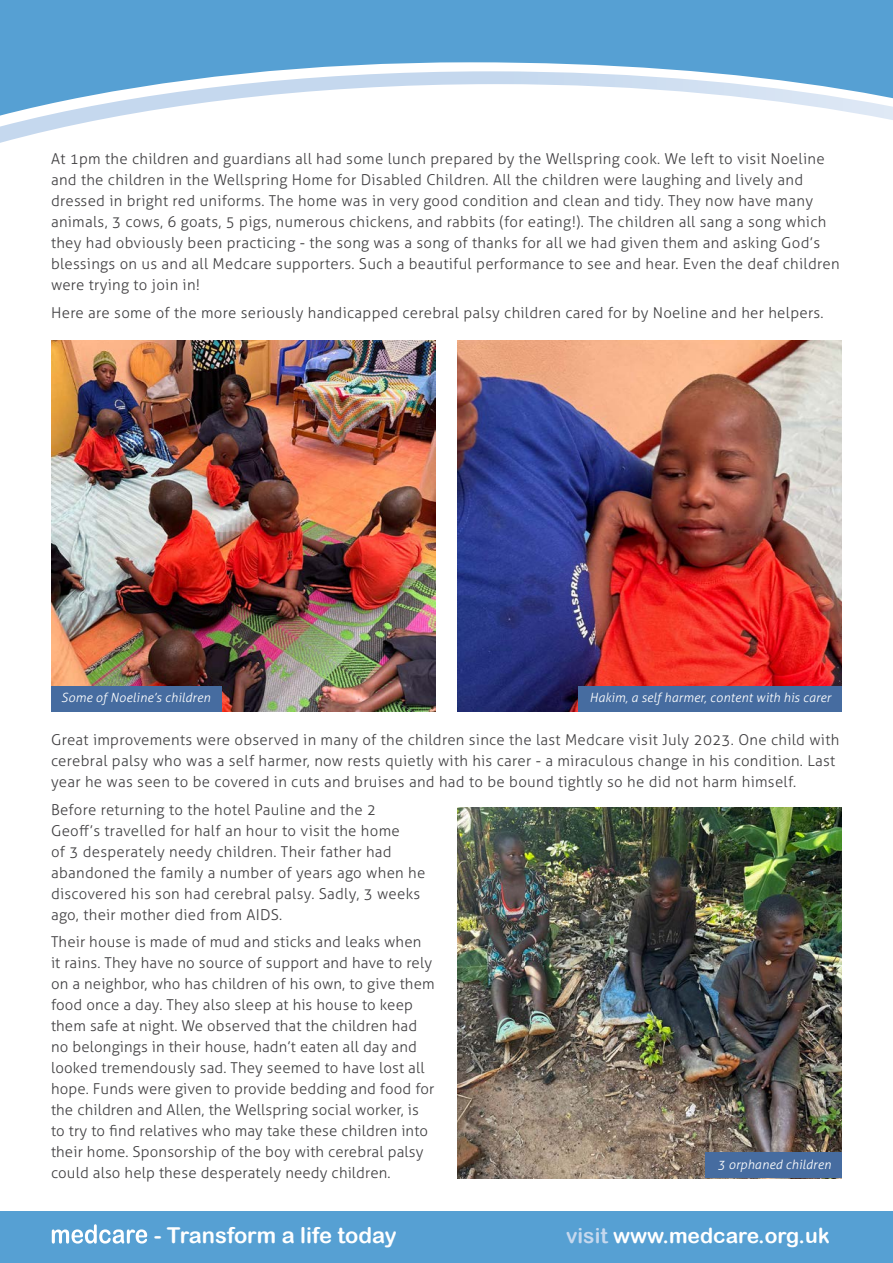
<style>
.page{position:relative;width:893px;height:1263px;background:#fff}
.page>*{position:absolute;margin:0;border:0;box-sizing:border-box;transform-origin:0 0}
.t1{font:21.9px "Arial Rounded MT Bold";color:#fff}
.t2{font:21px "Arial Rounded MT Bold";color:#fff}
.t3{font:300 15px/21px "Aller";letter-spacing:.02em;color:#414042}
.t4{font:italic 300 12.75px "Aller";letter-spacing:.01em;color:#fff}
.s1{color:#c5d8ee}
</style>
<div class="page">
<div style="left:0;top:1212px;width:893px;height:51px;background:#56a0d3"></div>
<svg style="left:52px;top:1224px;width:95px;height:19px"></svg>
<div style="left:0;top:0;width:893px;height:29px;background:#56a0d3"></div>
<div style="left:0;top:29px;width:893px;height:42px;background:#56a0d3"></div>
<svg style="left:0;top:71px;width:893px;height:72px"></svg>
<img style="left:457px;top:340px;width:385px;height:372px">
<div style="left:578px;top:686px;width:264px;height:26px;background:#466ca0"></div>
<img style="left:457px;top:808px;width:385px;height:370px">
<div style="left:705px;top:1153px;width:137px;height:25px;background:#466ca0"></div>
<img style="left:51px;top:340px;width:385px;height:372px">
<div style="left:51px;top:686px;width:171px;height:26px;background:#466ca0"></div>
<p class="t3" style="left:51px;top:148px;width:790px">At 1pm the children and guardians all had some lunch prepared by the Wellspring cook. We left to visit Noeline and the children in the Wellspring Home for Disabled Children. All the children were laughing and lively and dressed in bright red uniforms. The home was in very good condition and clean and tidy. They now have many animals, 3 cows, 6 goats, 5 pigs, numerous chickens, and rabbits (for eating!). The children all sang a song which they had obviously been practicing - the song was a song of thanks for all we had given them and asking God’s blessings on us and all Medcare supporters. Such a beautiful performance to see and hear. Even the deaf children were trying to join in!</p>
<p class="t3" style="left:51px;top:302px;width:774px">Here are some of the more seriously handicapped cerebral palsy children cared for by Noeline and her helpers.</p>
<p class="t4" style="left:589px;top:690px;width:243px">Hakim, a self harmer, content with his carer</p>
<p class="t3" style="left:51px;top:730px;width:790px">Great improvements were observed in many of the children since the last Medcare visit July 2023. One child with cerebral palsy who was a self harmer, now rests quietly with his carer - a miraculous change in his condition. Last year he was seen to be covered in cuts and bruises and had to be bound tightly so he did not harm himself.</p>
<p class="t3" style="left:51px;top:799px;width:376px">Before returning to the hotel Pauline and the 2<br>Geoff’s travelled for half an hour to visit the home<br>of 3 desperately needy children. Their father had abandoned the family a number of years ago when he discovered his son had cerebral palsy. Sadly, 3 weeks ago, their mother died from AIDS.</p>
<p class="t3" style="left:51px;top:931px;width:385px">Their house is made of mud and sticks and leaks when<br>it rains. They have no source of support and have to rely on a neighbor, who has children of his own, to give them food once a day. They also sleep at his house to keep them safe at night. We observed that the children had no belongings in their house, hadn’t eaten all day and looked tremendously sad. They seemed to have lost all hope. Funds were given to provide bedding and food for the children and Allen, the Wellspring social worker, is to try to find relatives who may take these children into their home. Sponsorship of the boy with cerebral palsy could also help these desperately needy children.</p>
<p class="t4" style="left:61px;top:690px;width:151px">Some of Noeline’s children</p>
<p class="t4" style="left:717px;top:1156px;width:115px">3 orphaned children</p>
<h1 class="t1" style="left:154px;top:1222px;width:244px">- Transform a life today</h1>
<h2 class="t2" style="left:566px;top:1223px;width:265px"><span class="s1">visit</span> www.medcare.org.uk</h2>
</div>
